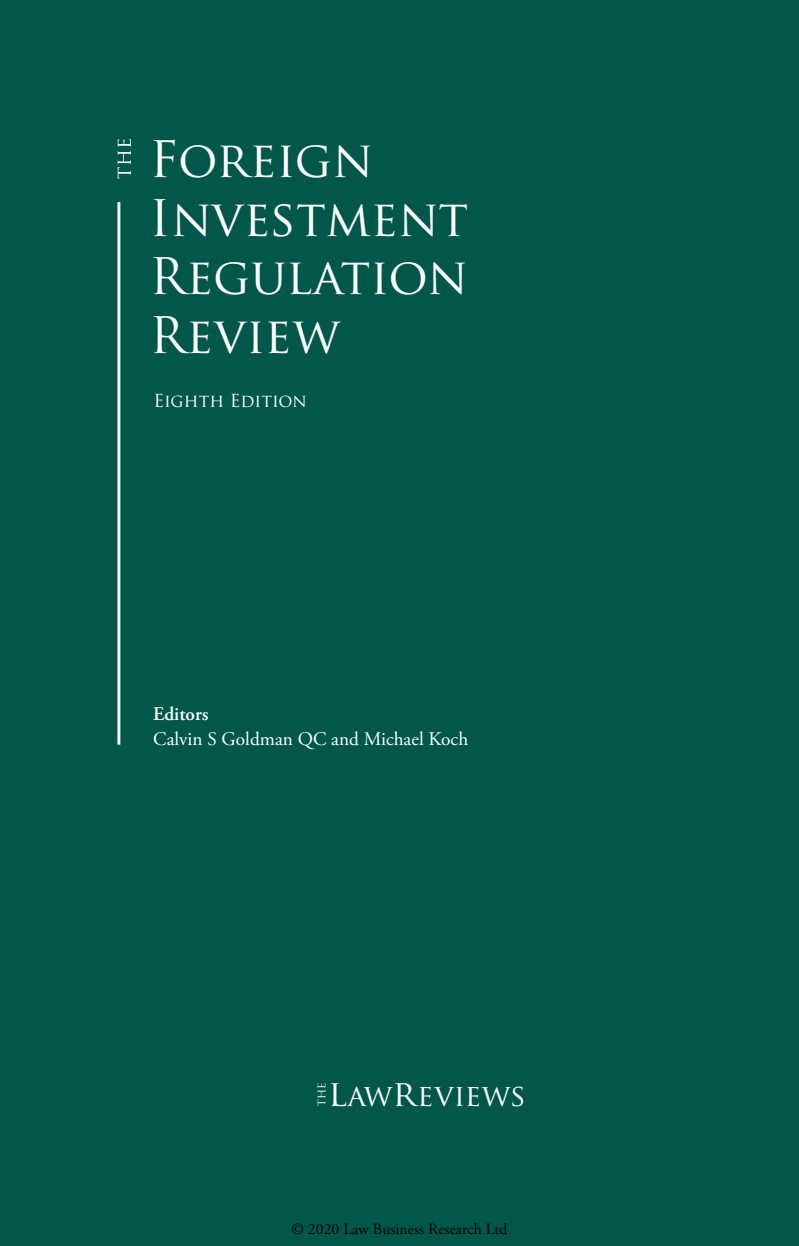
<style>
.page{position:relative;width:799px;height:1246px;background:#fff}
.page>*{position:absolute;margin:0;border:0;box-sizing:border-box;transform-origin:0 0}
.t1{font:49px/58.8px "Trajan Pro";color:#fff}
.t2{font:29.75px "Trajan Pro";color:#fff}
.t3{font:19.25px "Adobe Garamond Pro";color:#fff}
.t4{font:600 19.25px "Adobe Garamond Pro";color:#fff}
.t5{font:17.5px "Trajan Pro";color:#fff}
.t6{font:15.75px "Adobe Garamond Pro";color:#000}
.s1{font-size:35.7px}
</style>
<div class="page">
<div style="left:0;top:0;width:799px;height:1245px;background:#00574a"></div>
<svg style="left:117px;top:139px;width:14px;height:40px"></svg>
<hr style="left:117px;top:202px;width:3px;height:542px;background:#fff">
<svg style="left:317px;top:1083px;width:8px;height:22px"></svg>
<p class="t1" style="left:149px;top:129px;width:321px">Foreign<br>Investment<br>Regulation<br>Review</p>
<p class="t5" style="left:153px;top:389px;width:155px">Eighth Edition</p>
<p class="t4" style="left:153px;top:702px;width:57px">Editors</p>
<p class="t3" style="left:153px;top:726px;width:316px">Calvin S Goldman QC and Michael Koch</p>
<p class="t2" style="left:328px;top:1076px;width:199px"><span class="s1">l</span>aw<span class="s1">r</span>eviews</p>
<p class="t6" style="left:291px;top:1218px;width:217px">© 2020 Law Business Research Ltd</p>
</div>
